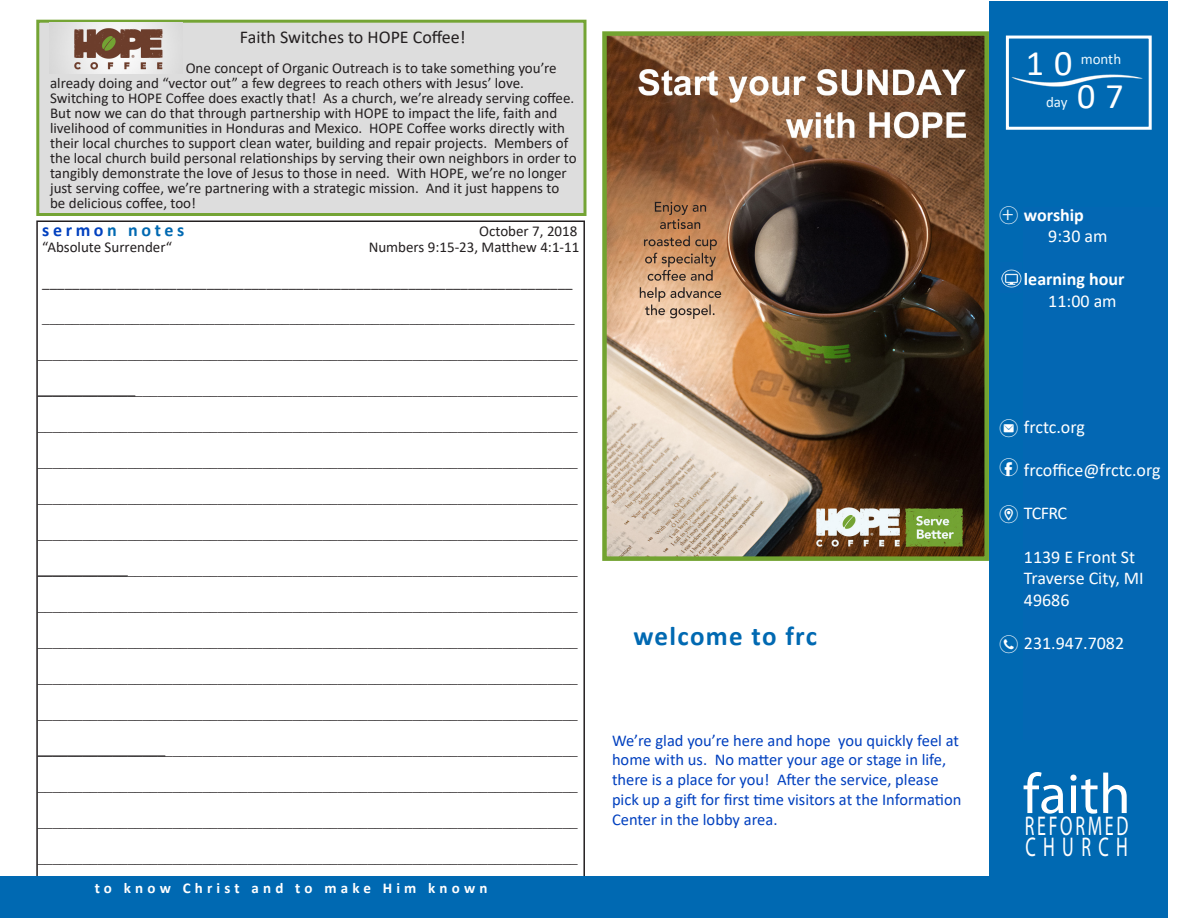
<style>
.page{position:relative;width:1188px;height:918px;background:#fff}
.page>*{position:absolute;margin:0;border:0;box-sizing:border-box;transform-origin:0 0}
.t1{font:57px "Myriad Pro";color:#fff}
.t2{font:36px "Calibri";color:#fff}
.t3{font:27.15px "Myriad Pro";letter-spacing:.15em;color:#fff;scale:.66 1}
.t4{font:700 27px "Calibri";letter-spacing:.05em;color:#0069b2}
.t5{font:21px "Minion Pro";color:#fff}
.t6{font:18px/21.6px "Calibri";color:#fff}
.t7{font:700 18px/21.6px "Calibri";color:#fff}
.t8{font:18px "Calibri";color:#231f20}
.t9{font:700 18px "Calibri";letter-spacing:.2em;color:#0069b2}
.t10{font:18px "typeecon";color:#fff}
.t11{font:16.5px/19.8px "Calibri";color:#0040bf}
.t12{font:15px/15px "Calibri";color:#231f20}
.t13{font:15px "Century Gothic";color:#231f20}
.t14{font:700 15px "Century Gothic";color:#231f20}
.t15{font:700 15px "Calibri";letter-spacing:.28em;color:#fff}
.t16{font:15px "Calibri";color:#eaf7fd}
.s1{color:#0040bf}
.s2{font-weight:400}
.s3{font-family:"typeecon";font-weight:400}
.s4{font-family:"typeecon"}
</style>
<div class="page">
<hr style="left:38px;top:396px;width:97px;height:1px;background:#231f20">
<hr style="left:38px;top:576px;width:90px;height:1px;background:#231f20">
<hr style="left:38px;top:756px;width:127px;height:1px;background:#231f20">
<div style="left:990px;top:2px;width:178px;height:916px;background:#0069b2"></div>
<img style="left:1011px;top:74px;width:132px;height:13px">
<div style="left:0;top:876px;width:1009px;height:41px;background:#0069b2"></div>
<div style="left:1006px;top:36px;width:146px;height:94px;border:3px solid #fff"></div>
<img style="left:1002px;top:269px;width:20px;height:19px">
<img style="left:607px;top:36px;width:377px;height:520px">
<div style="left:602px;top:31px;width:387px;height:530px;border:4px solid #72a330"></div>
<div style="left:38px;top:21px;width:547px;height:193px;background:#ddd"></div>
<div style="left:36px;top:20px;width:550px;height:196px;border:3px solid #74a434"></div>
<img style="left:49px;top:23px;width:134px;height:50px">
<p class="t8" style="left:240px;top:25px;width:227px">Faith Switches to HOPE Coffee!</p>
<p class="t12" style="left:50px;top:60px;width:528px;text-indent:136px">One concept of Organic Outreach is to take something you’re already doing and “vector out” a few degrees to reach others with Jesus’ love.<br>Switching to HOPE Coffee does exactly that! As a church, we’re already serving coffee.<br>But now we can do that through partnership with HOPE to impact the life, faith and livelihood of communities in Honduras and Mexico. HOPE Coffee works directly with their local churches to support clean water, building and repair projects. Members of the local church build personal relationships by serving their own neighbors in order to tangibly demonstrate the love of Jesus to those in need. With HOPE, we’re no longer just serving coffee, we’re partnering with a strategic mission. And it just happens to be delicious coffee, too!</p>
<p class="t9" style="left:42px;top:217px;width:143px"><span class="s1">sermo</span>n notes</p>
<p class="t12" style="left:479px;top:223px;width:100px">October 7, 2018</p>
<p class="t12" style="left:42px;top:239px;width:131px">“Absolute Surrender“</p>
<p class="t12" style="left:369px;top:239px;width:212px">Numbers 9:15-23, Matthew 4:1-11</p>
<p class="t12" style="left:42px;top:274px;width:532px">_______________________________________________________________________</p>
<p class="t13" style="left:42px;top:307px;width:534px">_______________________________________________________________________</p>
<p class="t13" style="left:38px;top:343px;width:542px">________________________________________________________________________</p>
<p class="t13" style="left:38px;top:379px;width:542px">________________________________________________________________________</p>
<p class="t13" style="left:38px;top:415px;width:542px">________________________________________________________________________</p>
<p class="t13" style="left:38px;top:451px;width:542px">________________________________________________________________________</p>
<p class="t13" style="left:38px;top:487px;width:542px">________________________________________________________________________</p>
<p class="t13" style="left:38px;top:523px;width:542px">________________________________________________________________________</p>
<p class="t13" style="left:38px;top:559px;width:542px">________________________________________________________________________</p>
<p class="t13" style="left:38px;top:595px;width:542px">________________________________________________________________________</p>
<p class="t14" style="left:38px;top:630px;width:542px">________________________________________________________________________</p>
<p class="t14" style="left:38px;top:666px;width:542px">________________________________________________________________________</p>
<p class="t14" style="left:38px;top:702px;width:542px">________________________________________________________________________</p>
<p class="t14" style="left:38px;top:738px;width:542px"><span class="s2">_________________</span>_______________________________________________________</p>
<p class="t14" style="left:38px;top:774px;width:542px">________________________________________________________________________</p>
<p class="t14" style="left:38px;top:810px;width:542px">________________________________________________________________________</p>
<p class="t14" style="left:38px;top:846px;width:542px">________________________________________________________________________</p>
<p class="t15" style="left:95px;top:877px;width:394px">to know Christ and to make Him known</p>
<p class="t4" style="left:633px;top:617px;width:185px">welcome to frc</p>
<p class="t11" style="left:612px;top:730px;width:351px">We’re glad you’re here and hope you quickly feel at home with us. No matter your age or stage in life, there is a place for you! After the service, please pick up a gift for first time visitors at the Information Center in the lobby area.</p>
<p class="t2" style="left:1026px;top:38px;width:48px">1 0</p>
<p class="t16" style="left:1046px;top:92px;width:23px">day</p>
<p class="t16" style="left:1081px;top:49px;width:42px">month</p>
<p class="t2" style="left:1077px;top:71px;width:48px">0 7</p>
<p class="t7" style="left:999px;top:203px;width:86px"><span class="s3">A</span> worship</p>
<p class="t6" style="left:1048px;top:225px;width:61px">9:30 am</p>
<p class="t7" style="left:1048px;top:268px;width:78px;text-indent:-24px">learning hour<br><span class="s2">11:00 am</span></p>
<p class="t5" style="left:1002px;top:200px;width:14px">+</p>
<p class="t6" style="left:999px;top:416px;width:87px"><span class="s4">E</span> frctc.org</p>
<p class="t6" style="left:1024px;top:459px;width:138px">frcoffice@frctc.org</p>
<p class="t6" style="left:999px;top:502px;width:69px"><span class="s4">M</span> TCFRC</p>
<p class="t6" style="left:1024px;top:545px;width:113px">1139 E Front St</p>
<p class="t6" style="left:1024px;top:567px;width:121px">Traverse City, MI<br>49686</p>
<p class="t6" style="left:999px;top:632px;width:126px"><span class="s4">N</span> 231.947.7082</p>
<p class="t10" style="left:999px;top:459px;width:21px">F</p>
<p class="t1" style="left:1023px;top:759px;width:109px">faith</p>
<p class="t3" style="left:1025px;top:809px;width:158px">REFORMED</p>
<p class="t3" style="left:1025px;top:830px;width:157px">CHURCH</p>
</div>
